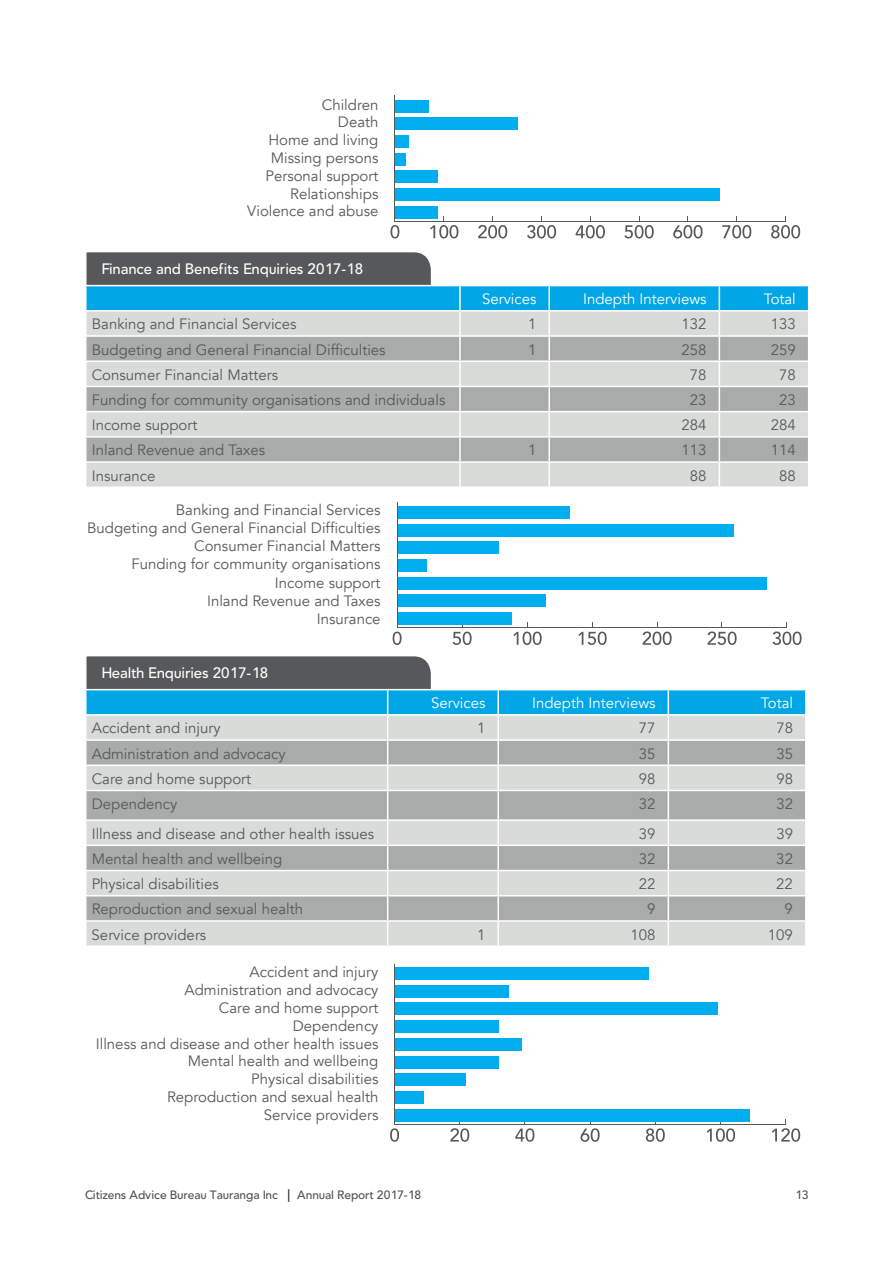
<style>
.page{position:relative;width:893px;height:1263px;background:#fff}
.page>*{position:absolute;margin:0;border:0;box-sizing:border-box;transform-origin:0 0}
.t1{font:15px/17.9px "Avenir";color:#57585a;text-align:right}
.t2{font:15px "Avenir";color:#fff}
.t3{font:500 15px "CAB Brizo";color:#fff}
.t4{font:500 12px "CAB Brizo";color:#4f5252}
</style>
<div class="page">
<svg style="left:288px;top:1189px;width:1px;height:13px"></svg>
<svg style="left:85px;top:252px;width:724px;height:234px;background:#b1c3c8"></svg>
<svg style="left:85px;top:656px;width:721px;height:289px;background:#b4c3c7"></svg>
<hr style="left:805px;top:922px;width:2px;height:23px;background:#fff">
<hr style="left:395px;top:221px;width:390px;height:1px;background:#57585a">
<svg style="left:430px;top:216px;width:28px;height:22px"></svg>
<svg style="left:478px;top:216px;width:29px;height:22px"></svg>
<svg style="left:527px;top:216px;width:29px;height:22px"></svg>
<svg style="left:576px;top:216px;width:29px;height:22px"></svg>
<svg style="left:624px;top:216px;width:30px;height:22px"></svg>
<svg style="left:673px;top:216px;width:29px;height:22px"></svg>
<svg style="left:722px;top:216px;width:29px;height:22px"></svg>
<svg style="left:771px;top:216px;width:29px;height:22px"></svg>
<svg style="left:390px;top:212px;width:15px;height:26px"></svg>
<div style="left:395px;top:100px;width:34px;height:13px;background:#00aeef"></div>
<div style="left:395px;top:118px;width:122px;height:12px;background:#00aeef"></div>
<div style="left:395px;top:135px;width:14px;height:13px;background:#00aeef"></div>
<div style="left:395px;top:153px;width:11px;height:13px;background:#00aeef"></div>
<div style="left:395px;top:170px;width:42px;height:13px;background:#00aeef"></div>
<div style="left:395px;top:188px;width:324px;height:13px;background:#00aeef"></div>
<div style="left:395px;top:206px;width:43px;height:12px;background:#00aeef"></div>
<hr style="left:395px;top:96px;width:1px;height:125px;background:#57585a">
<hr style="left:397px;top:627px;width:390px;height:1px;background:#57585a">
<svg style="left:452px;top:625px;width:20px;height:20px"></svg>
<svg style="left:513px;top:622px;width:29px;height:23px"></svg>
<svg style="left:578px;top:622px;width:29px;height:23px"></svg>
<svg style="left:643px;top:622px;width:29px;height:23px"></svg>
<svg style="left:708px;top:622px;width:29px;height:23px"></svg>
<svg style="left:772px;top:622px;width:29px;height:23px"></svg>
<svg style="left:393px;top:631px;width:9px;height:14px"></svg>
<div style="left:397px;top:506px;width:173px;height:13px;background:#00aeef"></div>
<div style="left:397px;top:524px;width:337px;height:12px;background:#00aeef"></div>
<div style="left:397px;top:541px;width:101px;height:13px;background:#00aeef"></div>
<div style="left:397px;top:559px;width:30px;height:13px;background:#00aeef"></div>
<div style="left:397px;top:577px;width:369px;height:12px;background:#00aeef"></div>
<div style="left:397px;top:594px;width:148px;height:13px;background:#00aeef"></div>
<div style="left:397px;top:612px;width:114px;height:13px;background:#00aeef"></div>
<hr style="left:395px;top:1124px;width:390px;height:1px;background:#57585a">
<svg style="left:450px;top:1121px;width:19px;height:21px"></svg>
<svg style="left:515px;top:1121px;width:19px;height:21px"></svg>
<svg style="left:580px;top:1121px;width:20px;height:21px"></svg>
<svg style="left:646px;top:1121px;width:19px;height:21px"></svg>
<svg style="left:707px;top:1121px;width:28px;height:21px"></svg>
<svg style="left:772px;top:1119px;width:28px;height:23px"></svg>
<div style="left:395px;top:967px;width:254px;height:13px;background:#00aeef"></div>
<div style="left:395px;top:985px;width:114px;height:13px;background:#00aeef"></div>
<div style="left:395px;top:1002px;width:322px;height:13px;background:#00aeef"></div>
<div style="left:395px;top:1020px;width:104px;height:13px;background:#00aeef"></div>
<div style="left:395px;top:1038px;width:127px;height:13px;background:#00aeef"></div>
<div style="left:395px;top:1055px;width:104px;height:13px;background:#00aeef"></div>
<div style="left:395px;top:1073px;width:71px;height:13px;background:#00aeef"></div>
<div style="left:395px;top:1091px;width:29px;height:13px;background:#00aeef"></div>
<div style="left:395px;top:1109px;width:355px;height:12px;background:#00aeef"></div>
<svg style="left:390px;top:1121px;width:14px;height:21px"></svg>
<hr style="left:397px;top:502px;width:1px;height:126px;background:#57585a">
<hr style="left:394px;top:963px;width:1px;height:161px;background:#57585a">
<p class="t1" style="left:247px;top:96px;width:133px">Children<br>Death<br>Home and living<br>Missing persons<br>Personal support<br>Relationships<br>Violence and abuse</p>
<p class="t3" style="left:101px;top:260px;width:263px">Finance and Benefits Enquiries 2017-18</p>
<p class="t2" style="left:482px;top:290px;width:56px">Services</p>
<p class="t2" style="left:583px;top:290px;width:125px">Indepth Interviews</p>
<p class="t2" style="left:764px;top:290px;width:34px">Total</p>
<p class="t1" style="left:92px;top:316px;width:206px">Banking and Financial Services</p>
<p class="t1" style="left:528px;top:316px;width:10px">1</p>
<p class="t1" style="left:682px;top:316px;width:27px">132</p>
<p class="t1" style="left:771px;top:316px;width:27px">133</p>
<p class="t1" style="left:92px;top:341px;width:295px">Budgeting and General Financial Difficulties</p>
<p class="t1" style="left:528px;top:341px;width:10px">1</p>
<p class="t1" style="left:682px;top:341px;width:27px">258</p>
<p class="t1" style="left:771px;top:341px;width:27px">259</p>
<p class="t1" style="left:92px;top:366px;width:188px">Consumer Financial Matters</p>
<p class="t1" style="left:690px;top:366px;width:18px">78</p>
<p class="t1" style="left:779px;top:366px;width:18px">78</p>
<p class="t1" style="left:92px;top:391px;width:355px">Funding for community organisations and individuals</p>
<p class="t1" style="left:690px;top:391px;width:18px">23</p>
<p class="t1" style="left:779px;top:391px;width:18px">23</p>
<p class="t1" style="left:92px;top:416px;width:107px">Income support</p>
<p class="t1" style="left:682px;top:416px;width:27px">284</p>
<p class="t1" style="left:771px;top:416px;width:27px">284</p>
<p class="t1" style="left:92px;top:442px;width:175px">Inland Revenue and Taxes</p>
<p class="t1" style="left:528px;top:442px;width:10px">1</p>
<p class="t1" style="left:682px;top:442px;width:27px">113</p>
<p class="t1" style="left:771px;top:442px;width:27px">114</p>
<p class="t1" style="left:92px;top:467px;width:65px">Insurance</p>
<p class="t1" style="left:690px;top:467px;width:18px">88</p>
<p class="t1" style="left:779px;top:467px;width:18px">88</p>
<p class="t1" style="left:87px;top:502px;width:295px">Banking and Financial Services<br>Budgeting and General Financial Difficulties<br>Consumer Financial Matters<br>Funding for community organisations<br>Income support<br>Inland Revenue and Taxes<br>Insurance</p>
<p class="t3" style="left:101px;top:664px;width:168px">Health Enquiries 2017-18</p>
<p class="t2" style="left:431px;top:694px;width:56px">Services</p>
<p class="t2" style="left:532px;top:694px;width:125px">Indepth Interviews</p>
<p class="t2" style="left:761px;top:694px;width:34px">Total</p>
<p class="t1" style="left:92px;top:720px;width:130px">Accident and injury</p>
<p class="t1" style="left:477px;top:720px;width:10px">1</p>
<p class="t1" style="left:639px;top:720px;width:18px">77</p>
<p class="t1" style="left:776px;top:720px;width:18px">78</p>
<p class="t1" style="left:92px;top:745px;width:195px">Administration and advocacy</p>
<p class="t1" style="left:639px;top:745px;width:18px">35</p>
<p class="t1" style="left:776px;top:745px;width:18px">35</p>
<p class="t1" style="left:92px;top:770px;width:161px">Care and home support</p>
<p class="t1" style="left:639px;top:770px;width:18px">98</p>
<p class="t1" style="left:776px;top:770px;width:18px">98</p>
<p class="t1" style="left:92px;top:795px;width:87px">Dependency</p>
<p class="t1" style="left:639px;top:795px;width:18px">32</p>
<p class="t1" style="left:776px;top:795px;width:18px">32</p>
<p class="t1" style="left:92px;top:825px;width:284px">Illness and disease and other health issues</p>
<p class="t1" style="left:639px;top:825px;width:18px">39</p>
<p class="t1" style="left:776px;top:825px;width:18px">39</p>
<p class="t1" style="left:92px;top:850px;width:192px">Mental health and wellbeing</p>
<p class="t1" style="left:639px;top:850px;width:18px">32</p>
<p class="t1" style="left:776px;top:850px;width:18px">32</p>
<p class="t1" style="left:92px;top:875px;width:129px">Physical disabilities</p>
<p class="t1" style="left:639px;top:875px;width:18px">22</p>
<p class="t1" style="left:776px;top:875px;width:18px">22</p>
<p class="t1" style="left:92px;top:900px;width:213px">Reproduction and sexual health</p>
<p class="t1" style="left:647px;top:900px;width:10px">9</p>
<p class="t1" style="left:785px;top:900px;width:10px">9</p>
<p class="t1" style="left:92px;top:926px;width:116px">Service providers</p>
<p class="t1" style="left:477px;top:926px;width:10px">1</p>
<p class="t1" style="left:630px;top:926px;width:27px">108</p>
<p class="t1" style="left:768px;top:926px;width:27px">109</p>
<p class="t1" style="left:96px;top:964px;width:284px">Accident and injury<br>Administration and advocacy<br>Care and home support<br>Dependency<br>Illness and disease and other health issues<br>Mental health and wellbeing<br>Physical disabilities<br>Reproduction and sexual health<br>Service providers</p>
<p class="t4" style="left:85px;top:1188px;width:194px">Citizens Advice Bureau Tauranga Inc</p>
<p class="t4" style="left:297px;top:1188px;width:126px">Annual Report 2017-18</p>
<p class="t4" style="left:795px;top:1188px;width:15px">13</p>
</div>
